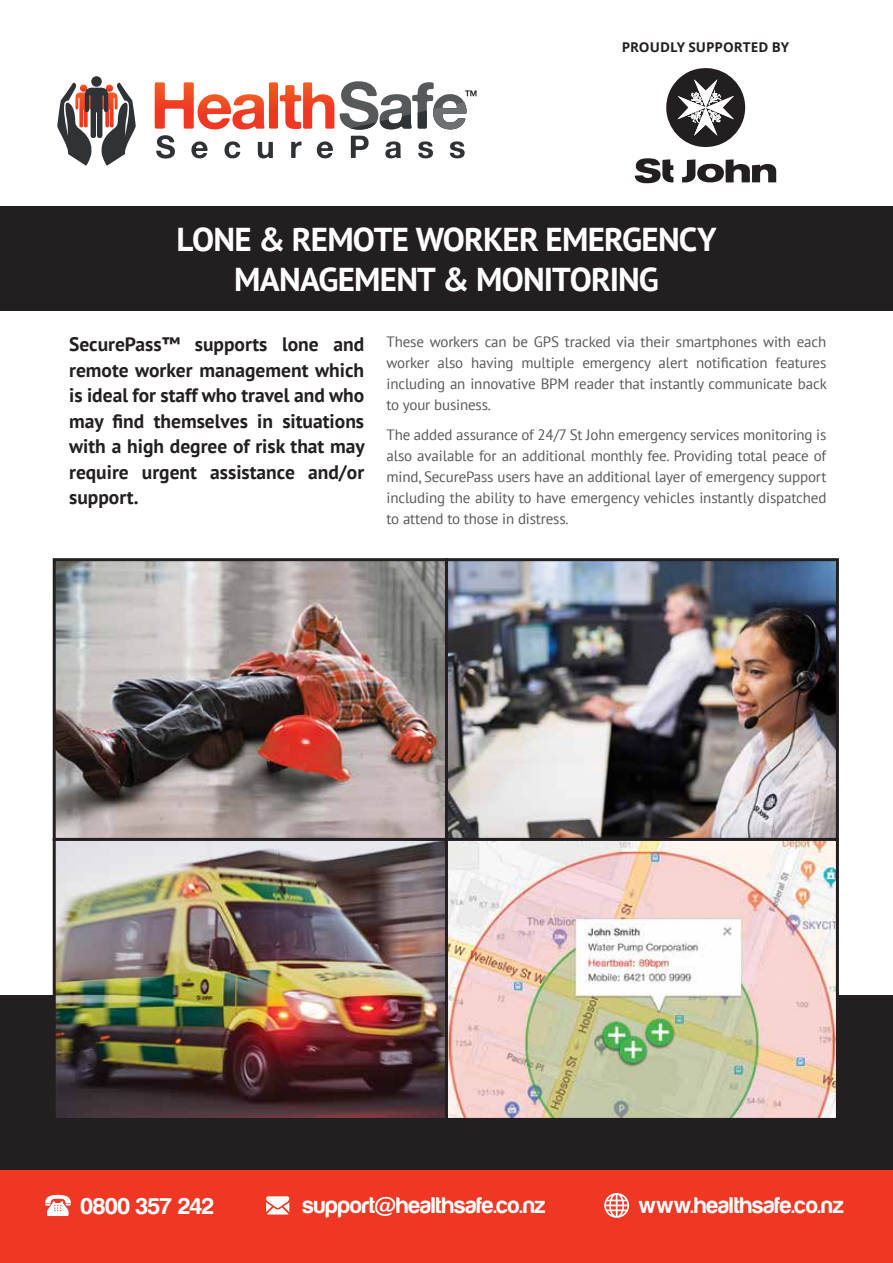
<style>
.page{position:relative;width:893px;height:1263px;background:#fff}
.page>*{position:absolute;margin:0;border:0;box-sizing:border-box;transform-origin:0 0}
.t1{font:700 33px/39.6px "PT Sans";letter-spacing:-.025em;color:#fff;text-align:center}
.t2{font:700 23.55px "Harabara";letter-spacing:.015em;color:#fff}
.t3{font:700 19.5px/25.5px "PT Sans";color:#231f20;text-align:justify}
.t4{font:15px/21px "PT Sans";letter-spacing:-.01em;color:#58595b;text-align:justify}
.t5{font:700 13.5px "Open Sans";color:#231f20}
</style>
<div class="page">
<div style="left:0;top:206px;width:893px;height:104px;background:#231f20"></div>
<div style="left:0;top:995px;width:893px;height:268px;background:#231f20"></div>
<div style="left:0;top:1171px;width:893px;height:92px;background:#ee3824"></div>
<svg style="left:45px;top:1195px;width:26px;height:21px"></svg>
<svg style="left:266px;top:1196px;width:23px;height:18px"></svg>
<svg style="left:604px;top:1193px;width:25px;height:25px"></svg>
<img style="left:57px;top:562px;width:778px;height:555px">
<div style="left:53px;top:558px;width:395px;height:283px;border:3px solid #231f20"></div>
<div style="left:445px;top:558px;width:394px;height:283px;border:3px solid #231f20"></div>
<div style="left:53px;top:838px;width:395px;height:283px;border:3px solid #231f20"></div>
<div style="left:445px;top:838px;width:394px;height:283px;border:3px solid #231f20"></div>
<svg style="left:682px;top:159px;width:94px;height:23px"></svg>
<svg style="left:635px;top:158px;width:38px;height:25px"></svg>
<svg style="left:666px;top:68px;width:79px;height:79px"></svg>
<div style="left:91px;top:76px;width:11px;height:11px;background:#303335;border-radius:50%"></div>
<svg style="left:57px;top:83px;width:79px;height:83px"></svg>
<svg style="left:155px;top:82px;width:179px;height:77px"></svg>
<svg style="left:351px;top:136px;width:18px;height:22px"></svg>
<svg style="left:385px;top:141px;width:16px;height:17px"></svg>
<svg style="left:418px;top:141px;width:15px;height:17px"></svg>
<svg style="left:450px;top:141px;width:15px;height:17px"></svg>
<svg style="left:340px;top:81px;width:137px;height:49px"></svg>
<p class="t5" style="left:622px;top:38px;width:169px">PROUDLY SUPPORTED BY</p>
<h1 class="t1" style="left:176px;top:219px;width:542px">LONE &amp; REMOTE WORKER EMERGENCY<br>MANAGEMENT &amp; MONITORING</h1>
<h3 class="t3" style="left:69px;top:331px;width:297px">SecurePass™ supports lone and remote worker management which is ideal for staff who travel and who may find themselves in situations with a high degree of risk that may require urgent assistance and/or support.</h3>
<p class="t4" style="left:386px;top:330px;width:442px">These workers can be GPS tracked via their smartphones with each worker also having multiple emergency alert notification features including an innovative BPM reader that instantly communicate back to your business.</p>
<p class="t4" style="left:386px;top:423px;width:441px">The added assurance of 24/7 St John emergency services monitoring is also available for an additional monthly fee. Providing total peace of mind, SecurePass users have an additional layer of emergency support including the ability to have emergency vehicles instantly dispatched to attend to those in distress.</p>
<h2 class="t2" style="left:81px;top:1194px;width:135px">0800 357 242</h2>
<h2 class="t2" style="left:303px;top:1193px;width:245px">support@healthsafe.co.nz</h2>
<h2 class="t2" style="left:639px;top:1193px;width:207px">www.healthsafe.co.nz</h2>
</div>
